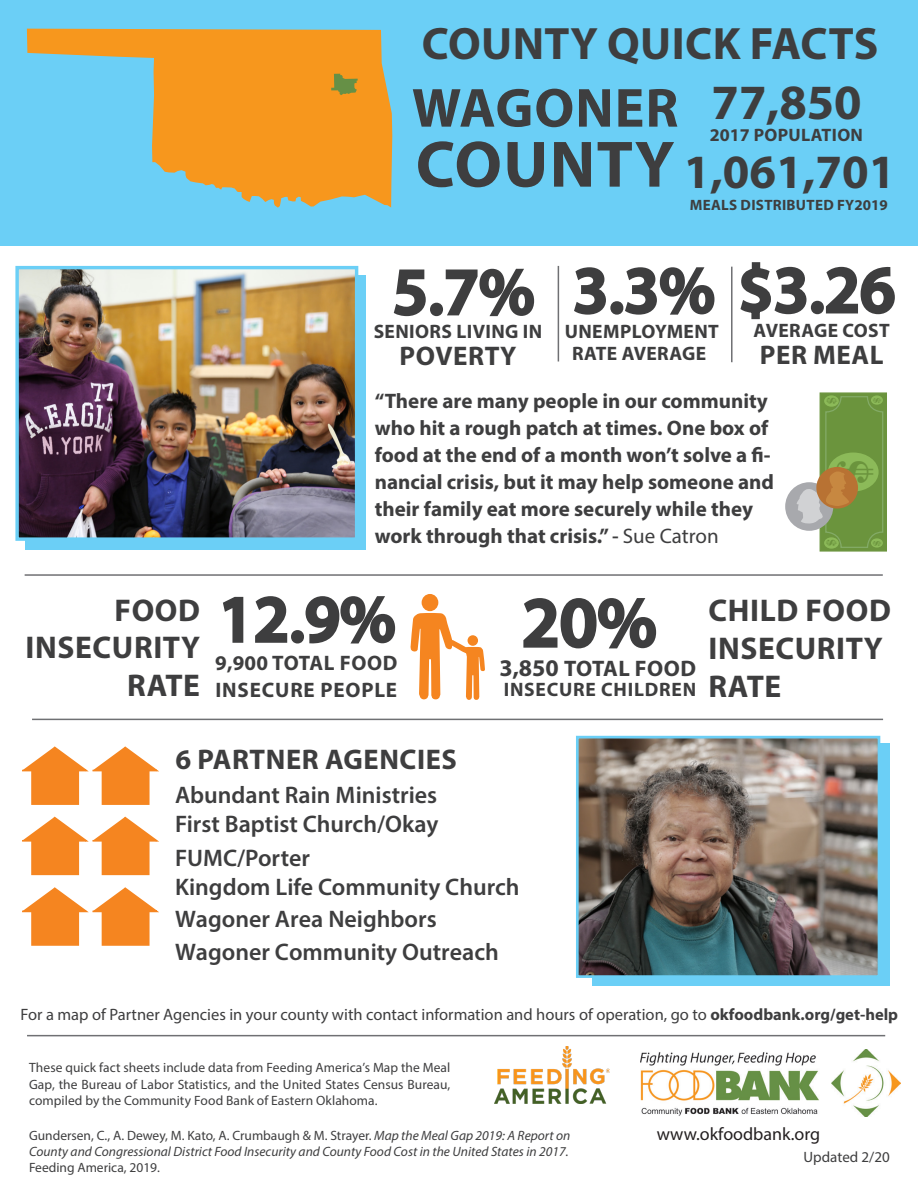
<style>
.page{position:relative;width:918px;height:1188px;background:#fff}
.page>*{position:absolute;margin:0;border:0;box-sizing:border-box;transform-origin:0 0}
.t1{font:600 70.5px "Myriad Pro";color:#3e3e3f}
.t2{font:700 66.15px "Myriad Pro";letter-spacing:.02em;color:#3e3e3f}
.t3{font:600 66px "Myriad Pro";color:#3e3e3f}
.t4{font:700 55.5px "Myriad Pro";letter-spacing:.02em;color:#3e3e3f}
.t5{font:700 50.25px "Bodoni";color:#6b943d}
.t6{font:700 49.5px "Myriad Pro";color:#3e3e3f}
.t7{font:700 48px "Myriad Pro";color:#3e3e3f}
.t8{font:700 45.6px "Myriad Pro";letter-spacing:.01em;color:#3e3e3f}
.t9{font:700 31.5px "Myriad Pro";letter-spacing:.02em;color:#3e3e3f}
.t10{font:700 28.5px "Myriad Pro";letter-spacing:.02em;color:#3e3e3f}
.t11{font:700 27px "Myriad Pro";letter-spacing:.02em;color:#3e3e3f}
.t12{font:600 24px/31.5px "Myriad Pro";color:#3e3e3f}
.t13{font:700 22.5px "Myriad Pro";letter-spacing:.02em;color:#3e3e3f}
.t14{font:700 21px/27px "Myriad Pro";color:#3e3e3f}
.t15{font:700 21px "Myriad Pro";letter-spacing:.04em;color:#3e3e3f}
.t16{font:700 19.5px "Myriad Pro";letter-spacing:.02em;color:#3e3e3f}
.t17{font:700 19.5px "Myriad Pro";letter-spacing:.04em;color:#3e3e3f}
.t18{font:18px "Myriad Pro";color:#231f20}
.t19{font:700 18px "Myriad Pro";letter-spacing:.02em;color:#3e3e3f}
.t20{font:16.5px "Myriad Pro";color:#3e3e3f}
.t21{font:700 15px "Myriad Pro";letter-spacing:.02em;color:#3e3e3f}
.t22{font:15px "Myriad Pro";color:#3e3e3f}
.t23{font:700 13.65px "Bodoni";color:#6b943d}
.t24{font:13.5px/16.2px "Myriad Pro";color:#3e3e3f;text-align:justify}
.t25{font:italic 13.5px/16.2px "Myriad Pro";color:#3e3e3f}
.t26{font:700 10.8px "Bodoni";color:#6b943d}
.t27{font:700 10.65px "Bodoni";color:#6b943d}
.s1{font-weight:600}
.s2{font-weight:400}
.s3{font-size:24px}
.s4{font-weight:700}
.s5{font-style:normal}
</style>
<div class="page">
<div style="left:0;top:0;width:918px;height:245px;background:#6bcff6"></div>
<img style="left:641px;top:1050px;width:259px;height:66px">
<img style="left:494px;top:1047px;width:116px;height:57px">
<div style="left:592px;top:744px;width:298px;height:242px;background:#6bcff6"></div>
<img style="left:580px;top:740px;width:296px;height:234px">
<div style="left:576px;top:736px;width:304px;height:242px;border:3px solid #6bcff6"></div>
<svg style="left:27px;top:29px;width:365px;height:179px;fill:#f7971d"></svg>
<svg style="left:331px;top:74px;width:27px;height:21px"></svg>
<svg style="left:574px;top:267px;width:32px;height:48px"></svg>
<div style="left:610px;top:301px;width:13px;height:14px;border:3px solid #3e3e3f;border-radius:50%"></div>
<svg style="left:623px;top:267px;width:92px;height:48px"></svg>
<svg style="left:393px;top:269px;width:33px;height:48px"></svg>
<div style="left:430px;top:303px;width:13px;height:13px;border:3px solid #3e3e3f;border-radius:50%"></div>
<svg style="left:445px;top:268px;width:90px;height:49px"></svg>
<hr style="left:32px;top:719px;width:851px;height:1px;background:#6f7073">
<div style="left:25px;top:275px;width:341px;height:274px;background:#6bcff6"></div>
<img style="left:19px;top:270px;width:335px;height:267px">
<div style="left:15px;top:266px;width:343px;height:275px;border:3px solid #6bcff6"></div>
<hr style="left:27px;top:1035px;width:858px;height:1px;background:#6f7073">
<div style="left:422px;top:594px;width:16px;height:17px;background:#f58520;border-radius:50%"></div>
<svg style="left:523px;top:598px;width:134px;height:51px"></svg>
<svg style="left:740px;top:262px;width:67px;height:58px"></svg>
<div style="left:811px;top:301px;width:13px;height:13px;border:3px solid #3e3e3f;border-radius:50%"></div>
<svg style="left:823px;top:266px;width:72px;height:49px"></svg>
<svg style="left:410px;top:613px;width:75px;height:87px"></svg>
<hr style="left:25px;top:574px;width:858px;height:2px;background:#6f7073">
<div style="left:820px;top:392px;width:67px;height:160px;background:#6b943d;border:1px solid #6b943d"></div>
<div style="left:828px;top:453px;width:51px;height:39px;background:#8cba59;border-radius:50%"></div>
<div style="left:871px;top:538px;width:12px;height:10px;background:#8cba59;border-radius:50%"></div>
<div style="left:824px;top:537px;width:15px;height:12px;background:#8cba59;border-radius:50%"></div>
<div style="left:824px;top:395px;width:15px;height:12px;background:#8cba59;border-radius:50%"></div>
<div style="left:871px;top:395px;width:12px;height:10px;background:#8cba59;border-radius:50%"></div>
<div style="left:825px;top:396px;width:58px;height:152px;border:1px solid #8cb376;border-radius:15px"></div>
<div style="left:785px;top:482px;width:48px;height:49px;background:#a8a9ad;border-radius:50%"></div>
<div style="left:816px;top:467px;width:42px;height:42px;background:#b87233;border-radius:50%"></div>
<svg style="left:797px;top:471px;width:52px;height:53px"></svg>
<hr style="left:558px;top:266px;width:1px;height:96px;background:#6f7073">
<hr style="left:731px;top:267px;width:2px;height:95px;background:#6f7073">
<div style="left:31px;top:770px;width:48px;height:35px;background:#f58520;border:2px solid #f58520"></div>
<div style="left:102px;top:770px;width:48px;height:35px;background:#f58520;border:2px solid #f58520"></div>
<svg style="left:22px;top:746px;width:137px;height:26px"></svg>
<div style="left:31px;top:840px;width:48px;height:35px;background:#f58520"></div>
<div style="left:102px;top:840px;width:48px;height:35px;background:#f58520"></div>
<svg style="left:22px;top:816px;width:137px;height:26px"></svg>
<div style="left:31px;top:911px;width:48px;height:35px;background:#f58520;border:2px solid #f58520"></div>
<div style="left:102px;top:911px;width:48px;height:35px;background:#f58520;border:2px solid #f58520"></div>
<svg style="left:22px;top:887px;width:137px;height:26px"></svg>
<svg style="left:223px;top:596px;width:21px;height:47px"></svg>
<svg style="left:255px;top:596px;width:33px;height:47px"></svg>
<div style="left:291px;top:630px;width:13px;height:14px;border:3px solid #3e3e3f;border-radius:50%"></div>
<svg style="left:305px;top:596px;width:91px;height:48px"></svg>
<p class="t8" style="left:422px;top:14px;width:458px">COUNTY QUICK FACTS</p>
<p class="t6" style="left:712px;top:70px;width:152px">77,850</p>
<p class="t19" style="left:710px;top:123px;width:155px">2017 POPULATION</p>
<p class="t4" style="left:412px;top:72px;width:268px">WAGONER</p>
<p class="t2" style="left:416px;top:121px;width:260px">COUNTY</p>
<p class="t7" style="left:684px;top:141px;width:213px">1,061,701</p>
<p class="t3" style="left:393px;top:250px;width:143px">5.7%</p>
<p class="t11" style="left:400px;top:338px;width:118px">POVERTY</p>
<p class="t16" style="left:374px;top:319px;width:170px">SENIORS LIVING IN</p>
<p class="t21" style="left:690px;top:195px;width:200px">MEALS DISTRIBUTED FY2019</p>
<p class="t3" style="left:573px;top:248px;width:324px">3.3% $3.26</p>
<p class="t16" style="left:572px;top:341px;width:136px">RATE AVERAGE</p>
<p class="t16" style="left:754px;top:318px;width:138px">AVERAGE COST</p>
<p class="t11" style="left:760px;top:337px;width:125px">PER MEAL</p>
<p class="t16" style="left:565px;top:319px;width:156px">UNEMPLOYMENT</p>
<p class="t14" style="left:375px;top:387px;width:401px">“There are many people in our community who hit a rough patch at times. One box of food at the end of a month won’t solve a fi&shy;nancial crisis, but it may help someone and their family eat more securely while they work through that crisis.” <span class="s1">-</span> <span class="s2">Sue Catron</span></p>
<p class="t23" style="left:823px;top:404px;width:8px;rotate:-90deg">$</p>
<p class="t27" style="left:871px;top:403px;width:7px;rotate:-90deg">$</p>
<h3 class="t5" style="left:822px;top:484px;width:26px;rotate:-90deg">$</h3>
<p class="t23" style="left:823px;top:546px;width:8px;rotate:-90deg">$</p>
<p class="t26" style="left:870px;top:546px;width:7px;rotate:-90deg">$</p>
<p class="t9" style="left:114px;top:589px;width:87px">FOOD</p>
<p class="t9" style="left:25px;top:627px;width:176px">INSECURITY</p>
<p class="t9" style="left:127px;top:665px;width:74px">RATE</p>
<p class="t3" style="left:218px;top:577px;width:179px">12.9%</p>
<p class="t14" style="left:215px;top:648px;width:184px">9,900 TOTAL FOOD</p>
<p class="t15" style="left:215px;top:676px;width:183px">INSECURE PEOPLE</p>
<p class="t1" style="left:522px;top:578px;width:136px">20%</p>
<p class="t13" style="left:499px;top:654px;width:198px"><span class="s3">3,850</span> TOTAL FOOD</p>
<p class="t17" style="left:504px;top:676px;width:194px">INSECURE CHILDREN</p>
<p class="t9" style="left:708px;top:590px;width:184px">CHILD FOOD</p>
<p class="t9" style="left:708px;top:628px;width:176px">INSECURITY</p>
<p class="t9" style="left:708px;top:665px;width:74px">RATE</p>
<p class="t10" style="left:176px;top:741px;width:283px">6 PARTNER AGENCIES</p>
<p class="t12" style="left:175px;top:779px;width:265px;line-height:29.8px">Abundant Rain Ministries<br>First Baptist Church/Okay</p>
<p class="t12" style="left:175px;top:841px;width:346px">FUMC/Porter<br>Kingdom Life Community Church<br>Wagoner Area Neighbors<br>Wagoner Community Outreach</p>
<p class="t20" style="left:21px;top:1004px;width:879px">For a map of Partner Agencies in your county with contact information and hours of operation, go to <span class="s4">okfoodbank.org/get-help</span></p>
<p class="t24" style="left:29px;top:1059px;width:423px">These quick fact sheets include data from Feeding America’s Map the Meal Gap, the Bureau of Labor Statistics, and the United States Census Bureau, compiled by the Community Food Bank of Eastern Oklahoma.</p>
<p class="t25" style="left:29px;top:1127px;width:543px"><span class="s5">Gundersen, C., A. Dewey, M. Kato, A. Crumbaugh &amp; M. Strayer.</span> Map the Meal Gap 2019: A Report on<br>County and Congressional District Food Insecurity and County Food Cost in the United States in 2017.</p>
<p class="t24" style="left:29px;top:1160px;width:132px">Feeding America, 2019.</p>
<p class="t18" style="left:657px;top:1122px;width:165px">www.okfoodbank.org</p>
<p class="t22" style="left:803px;top:1148px;width:88px">Updated 2/20</p>
</div>
